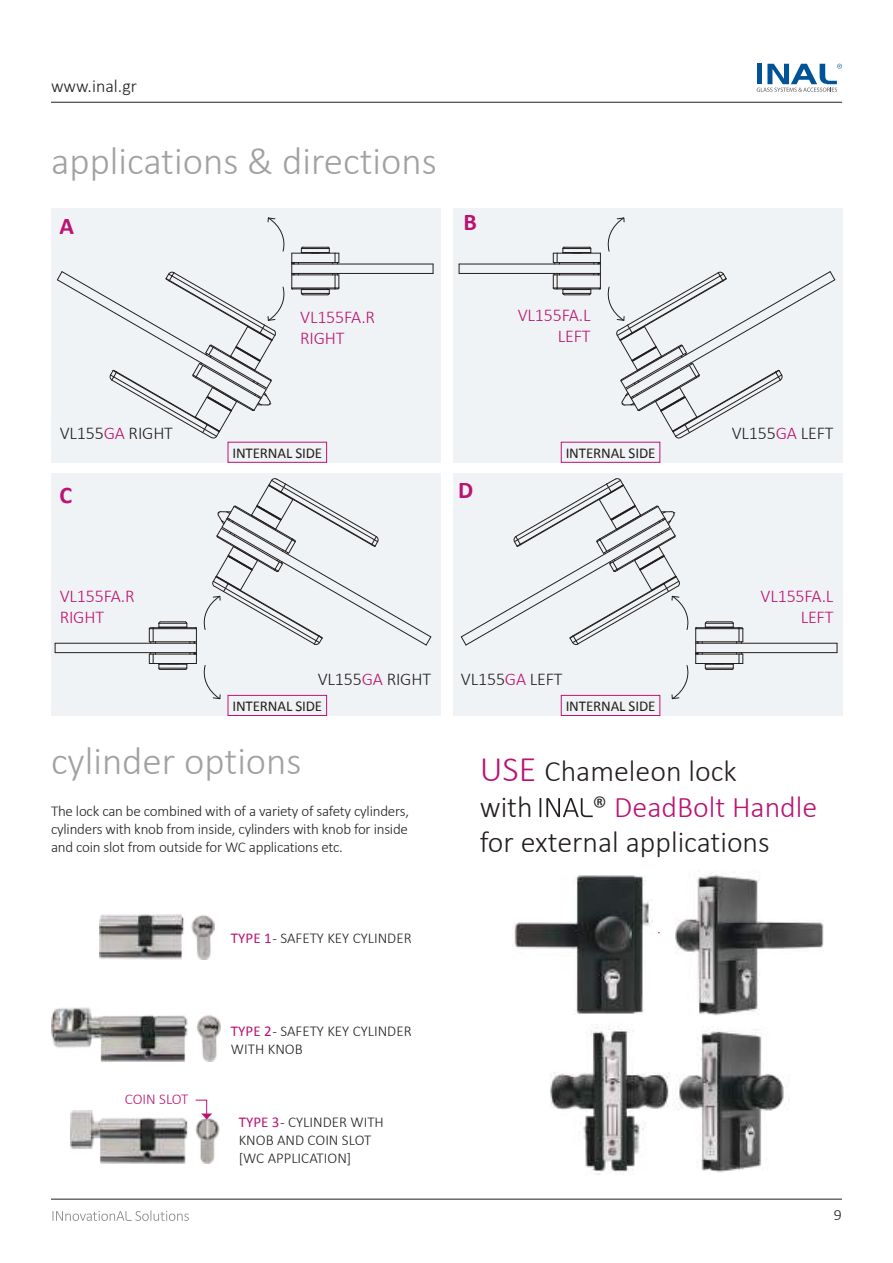
<style>
.page{position:relative;width:893px;height:1263px;background:#fff}
.page>*{position:absolute;margin:0;border:0;box-sizing:border-box;transform-origin:0 0}
.t1{font:300 39px "Calibri";color:#a0a1a3}
.t2{font:300 30px/36px "Calibri";color:#241f1f}
.t3{font:700 24px "Calibri";color:#bb1371}
.t4{font:300 18px "Calibri";letter-spacing:-.01em;color:#241f1f}
.t5{font:300 18px/21px "Calibri";letter-spacing:-.01em;color:#bb1371}
.t6{font:300 15.75px "Calibri";color:#241f1f}
.t7{font:300 15px/18px "Calibri";color:#241f1f}
.t8{font:15px "Calibri";letter-spacing:-.01em;color:#241f1f}
.t9{font:300 15px "Calibri";letter-spacing:-.005em;color:#bb1371}
.s1{color:#bb1371}
.s2{font-weight:400;color:#bb1371}
.s3{font-size:36px;color:#bb1371}
</style>
<div class="page">
<hr style="left:51px;top:102px;width:791px;height:1px;background:#241f1f">
<hr style="left:51px;top:1199px;width:791px;height:1px;background:#241f1f">
<svg style="left:757px;top:64px;width:85px;height:28px"></svg>
<svg style="left:53px;top:1210px;width:136px;height:11px"></svg>
<div style="left:51px;top:474px;width:389px;height:242px;background:#f0f3f5"></div>
<div style="left:453px;top:474px;width:389px;height:242px;background:#f0f3f5"></div>
<div style="left:51px;top:208px;width:389px;height:254px;background:#f0f3f5"></div>
<div style="left:453px;top:208px;width:389px;height:254px;background:#f0f3f5"></div>
<div style="left:561px;top:695px;width:99px;height:21px;border:1px solid #bb1371"></div>
<div style="left:228px;top:695px;width:99px;height:21px;border:1px solid #bb1371"></div>
<img style="left:677px;top:1029px;width:112px;height:144px">
<img style="left:676px;top:872px;width:147px;height:144px">
<img style="left:512px;top:874px;width:138px;height:140px">
<img style="left:550px;top:1024px;width:120px;height:151px">
<svg style="left:539px;top:798px;width:54px;height:19px"></svg>
<hr style="left:459px;top:273px;width:141px;height:1px;background:#241f1f">
<hr style="left:459px;top:264px;width:141px;height:1px;background:#241f1f">
<svg style="left:552px;top:217px;width:284px;height:222px"></svg>
<hr style="left:292px;top:273px;width:141px;height:1px;background:#241f1f">
<hr style="left:292px;top:264px;width:141px;height:1px;background:#241f1f">
<svg style="left:57px;top:217px;width:283px;height:222px"></svg>
<hr style="left:696px;top:643px;width:141px;height:1px;background:#241f1f">
<hr style="left:696px;top:652px;width:141px;height:1px;background:#241f1f">
<svg style="left:460px;top:478px;width:284px;height:222px"></svg>
<hr style="left:55px;top:643px;width:141px;height:1px;background:#241f1f">
<hr style="left:55px;top:652px;width:141px;height:1px;background:#241f1f">
<svg style="left:149px;top:478px;width:283px;height:222px"></svg>
<img style="left:70px;top:1110px;width:150px;height:54px">
<svg style="left:195px;top:1099px;width:17px;height:20px"></svg>
<img style="left:99px;top:914px;width:115px;height:46px">
<img style="left:51px;top:1007px;width:169px;height:54px">
<p class="t4" style="left:51px;top:80px;width:88px">www.inal.gr</p>
<h1 class="t1" style="left:51px;top:137px;width:387px">applications &amp; directions</h1>
<h3 class="t3" style="left:60px;top:216px;width:16px">A</h3>
<h3 class="t3" style="left:463px;top:213px;width:15px">B</h3>
<p class="t5" style="left:300px;top:306px;width:76px">VL155FA.R<br>RIGHT</p>
<p class="t5" style="left:518px;top:304px;width:74px;text-align:right">VL155FA.L<br>LEFT</p>
<p class="t4" style="left:60px;top:427px;width:115px">VL155<span class="s1">GA</span> RIGHT</p>
<p class="t4" style="left:732px;top:427px;width:103px">VL155<span class="s1">GA</span> LEFT</p>
<p class="t8" style="left:232px;top:444px;width:91px">INTERNAL SIDE</p>
<h3 class="t3" style="left:60px;top:486px;width:14px">C</h3>
<h3 class="t3" style="left:458px;top:480px;width:17px">D</h3>
<p class="t5" style="left:60px;top:585px;width:76px">VL155FA.R<br>RIGHT</p>
<p class="t8" style="left:566px;top:444px;width:91px">INTERNAL SIDE</p>
<p class="t4" style="left:318px;top:673px;width:115px">VL155<span class="s1">GA</span> RIGHT</p>
<p class="t4" style="left:461px;top:673px;width:103px">VL155<span class="s1">GA</span> LEFT</p>
<p class="t8" style="left:232px;top:697px;width:91px">INTERNAL SIDE</p>
<p class="t8" style="left:566px;top:697px;width:91px">INTERNAL SIDE</p>
<p class="t5" style="left:760px;top:585px;width:74px;text-align:right">VL155FA.L<br>LEFT</p>
<h1 class="t1" style="left:51px;top:737px;width:252px">cylinder options</h1>
<p class="t7" style="left:51px;top:801px;width:359px;text-align:justify">The lock can be combined with of a variety of safety cylinders, cylinders with knob from inside, cylinders with knob for inside and coin slot from outside for WC applications etc.</p>
<p class="t7" style="left:231px;top:929px;width:182px"><span class="s2">TYPE 1</span>- SAFETY KEY CYLINDER</p>
<p class="t9" style="left:125px;top:1094px;width:65px">COIN SLOT</p>
<p class="t7" style="left:231px;top:1022px;width:182px"><span class="s2">TYPE 2</span>- SAFETY KEY CYLINDER<br>WITH KNOB</p>
<p class="t7" style="left:239px;top:1112px;width:147px"><span class="s2">TYPE 3</span>- CYLINDER WITH<br>KNOB AND COIN SLOT [WC APPLICATION]</p>
<h2 class="t2" style="left:480px;top:753px;width:258px"><span class="s3">USE</span> Chameleon lock with</h2>
<h2 class="t2" style="left:480px;top:792px;width:339px;line-height:34.5px;text-indent:113px">® <span class="s1">DeadBolt Handle </span>for external applications</h2>
<p class="t6" style="left:834px;top:1209px;width:9px">9</p>
</div>
